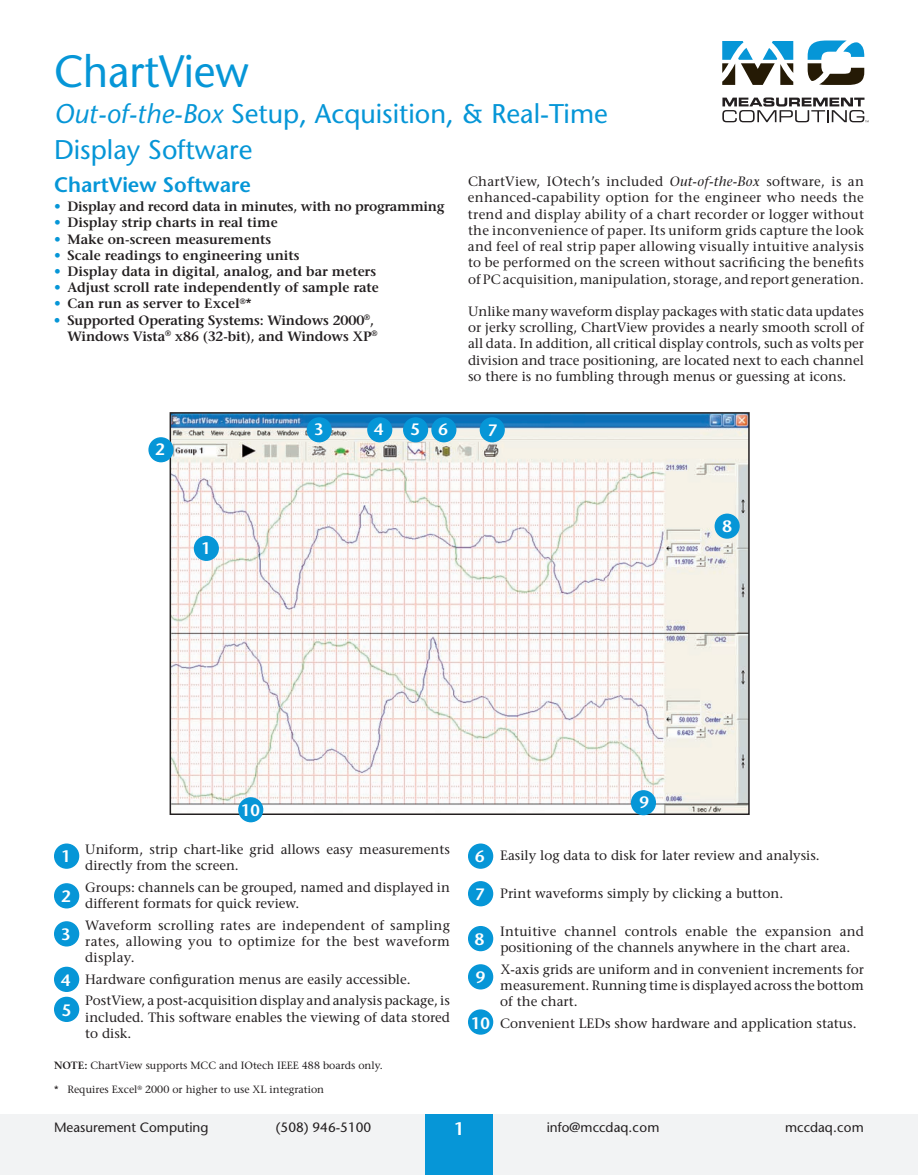
<style>
.page{position:relative;width:918px;height:1175px;background:#fff}
.page>*{position:absolute;margin:0;border:0;box-sizing:border-box;transform-origin:0 0}
.t1{font:45px "Stone Sans";color:#0696d7;scale:.95 1}
.t2{font:27px/36px "Stone Sans";color:#0696d7}
.t3{font:600 21px "Stone Sans";color:#0696d7}
.t4{font:600 18px "Stone Sans";color:#fff}
.t5{font:600 16.5px "Stone Sans";color:#fff}
.t6{font:13.5px/16.2px "Stone Serif";color:#231f20}
.t7{font:600 13.5px/16.2px "Stone Serif";color:#231f20;text-align:right}
.t8{font:13.5px "Stone Sans";color:#231f20}
.t9{font:600 13.5px "Stone Serif";letter-spacing:-.02em;color:#231f20}
.t10{font:10.5px "Stone Serif";color:#231f20}
.s1{font-style:italic}
.s2{color:#0696d7}
.s3{font-weight:600}
</style>
<div class="page">
<svg style="left:722px;top:97px;width:147px;height:25px"></svg>
<svg style="left:722px;top:41px;width:71px;height:44px"></svg>
<svg style="left:808px;top:40px;width:56px;height:45px"></svg>
<div style="left:0;top:1114px;width:918px;height:60px;background:#f2f3f4"></div>
<div style="left:425px;top:1114px;width:68px;height:60px;background:#0696d7"></div>
<img style="left:173px;top:415px;width:574px;height:397px">
<div style="left:170px;top:412px;width:580px;height:403px;border:2px solid #231f20"></div>
<div style="left:55px;top:844px;width:24px;height:24px;background:#0696d7;border-radius:50%"></div>
<div style="left:54px;top:843px;width:25px;height:25px;border:2px solid #0696d7;border-radius:50%"></div>
<div style="left:55px;top:884px;width:24px;height:23px;background:#0696d7;border-radius:50%"></div>
<div style="left:54px;top:883px;width:25px;height:25px;border:2px solid #0696d7;border-radius:50%"></div>
<div style="left:55px;top:922px;width:24px;height:23px;background:#0696d7;border-radius:50%"></div>
<div style="left:54px;top:921px;width:25px;height:25px;border:2px solid #0696d7;border-radius:50%"></div>
<div style="left:55px;top:967px;width:24px;height:24px;background:#0696d7;border-radius:50%"></div>
<div style="left:54px;top:966px;width:25px;height:26px;border:2px solid #0696d7;border-radius:50%"></div>
<div style="left:55px;top:997px;width:24px;height:24px;background:#0696d7;border-radius:50%"></div>
<div style="left:54px;top:996px;width:25px;height:26px;border:2px solid #0696d7;border-radius:50%"></div>
<div style="left:469px;top:844px;width:24px;height:24px;background:#0696d7;border-radius:50%"></div>
<div style="left:468px;top:843px;width:25px;height:25px;border:2px solid #0696d7;border-radius:50%"></div>
<div style="left:469px;top:1010px;width:24px;height:24px;background:#0696d7;border-radius:50%"></div>
<div style="left:468px;top:1009px;width:25px;height:25px;border:2px solid #0696d7;border-radius:50%"></div>
<div style="left:469px;top:965px;width:24px;height:23px;background:#0696d7;border-radius:50%"></div>
<div style="left:468px;top:964px;width:25px;height:25px;border:2px solid #0696d7;border-radius:50%"></div>
<div style="left:469px;top:926px;width:24px;height:24px;background:#0696d7;border-radius:50%"></div>
<div style="left:468px;top:926px;width:25px;height:25px;border:2px solid #0696d7;border-radius:50%"></div>
<div style="left:469px;top:881px;width:24px;height:24px;background:#0696d7;border-radius:50%"></div>
<div style="left:468px;top:881px;width:25px;height:25px;border:2px solid #0696d7;border-radius:50%"></div>
<div style="left:632px;top:791px;width:23px;height:23px;background:#0696d7;border-radius:50%"></div>
<div style="left:631px;top:790px;width:25px;height:25px;border:2px solid #0696d7;border-radius:50%"></div>
<div style="left:432px;top:418px;width:24px;height:23px;background:#0696d7;border-radius:50%"></div>
<div style="left:431px;top:417px;width:25px;height:25px;border:2px solid #0696d7;border-radius:50%"></div>
<div style="left:404px;top:418px;width:23px;height:23px;background:#0696d7;border-radius:50%"></div>
<div style="left:403px;top:417px;width:25px;height:25px;border:2px solid #0696d7;border-radius:50%"></div>
<div style="left:368px;top:418px;width:24px;height:23px;background:#0696d7;border-radius:50%"></div>
<div style="left:367px;top:417px;width:25px;height:25px;border:2px solid #0696d7;border-radius:50%"></div>
<div style="left:307px;top:418px;width:24px;height:23px;background:#0696d7;border-radius:50%"></div>
<div style="left:307px;top:417px;width:25px;height:25px;border:2px solid #0696d7;border-radius:50%"></div>
<div style="left:149px;top:438px;width:24px;height:23px;background:#0696d7;border-radius:50%"></div>
<div style="left:148px;top:437px;width:26px;height:25px;border:2px solid #0696d7;border-radius:50%"></div>
<div style="left:195px;top:536px;width:23px;height:24px;background:#0696d7;border-radius:50%"></div>
<div style="left:194px;top:536px;width:25px;height:25px;border:2px solid #0696d7;border-radius:50%"></div>
<div style="left:715px;top:514px;width:24px;height:24px;background:#0696d7;border-radius:50%"></div>
<div style="left:715px;top:513px;width:25px;height:25px;border:2px solid #0696d7;border-radius:50%"></div>
<div style="left:480px;top:418px;width:24px;height:23px;background:#0696d7;border-radius:50%"></div>
<div style="left:480px;top:417px;width:25px;height:25px;border:2px solid #0696d7;border-radius:50%"></div>
<div style="left:239px;top:798px;width:24px;height:23px;background:#0696d7;border-radius:50%"></div>
<div style="left:238px;top:797px;width:25px;height:25px;border:2px solid #0696d7;border-radius:50%"></div>
<h1 class="t1" style="left:54px;top:43px;width:207px">ChartView</h1>
<h2 class="t2" style="left:54px;top:95px;width:555px"><span class="s1">Out-of-the-Box</span> Setup, Acquisition, &amp; Real-Time<br>Display Software</h2>
<h3 class="t3" style="left:54px;top:172px;width:198px">ChartView Software</h3>
<p class="t9" style="left:54px;top:198px;width:392px"><span class="s2">•</span> Display and record data in minutes, with no programming</p>
<p class="t7" style="left:54px;top:214px;width:225px"><span class="s2">•</span> Display strip charts in real time</p>
<p class="t7" style="left:54px;top:231px;width:219px"><span class="s2">•</span> Make on-screen measurements</p>
<p class="t7" style="left:54px;top:247px;width:247px"><span class="s2">•</span> Scale readings to engineering units</p>
<p class="t7" style="left:54px;top:263px;width:324px"><span class="s2">•</span> Display data in digital, analog, and bar meters</p>
<p class="t7" style="left:54px;top:279px;width:326px"><span class="s2">•</span> Adjust scroll rate independently of sample rate</p>
<p class="t7" style="left:54px;top:295px;width:199px"><span class="s2">•</span> Can run as server to Excel<sup>®</sup>*</p>
<p class="t7" style="left:54px;top:312px;width:325px"><span class="s2">•</span> Supported Operating Systems: Windows 2000<sup>®</sup>,<br>Windows Vista<sup>®</sup> x86 (32-bit), and Windows XP<sup>®</sup></p>
<p class="t5" style="left:155px;top:439px;width:11px">2</p>
<p class="t5" style="left:314px;top:419px;width:11px">3</p>
<p class="t5" style="left:374px;top:419px;width:11px">4</p>
<p class="t5" style="left:411px;top:419px;width:39px">5 6</p>
<p class="t6" style="left:468px;top:173px;width:398px;text-align:justify">ChartView, IOtech’s included <span class="s1">Out-of-the-Box</span> software, is an enhanced-capability option for the engineer who needs the trend and display ability of a chart recorder or logger without the inconvenience of paper. Its uniform grids capture the look and feel of real strip paper allowing visually intuitive analysis to be performed on the screen without sacrificing the benefits of PC acquisition, -manipulation, storage, and report generation.</p>
<p class="t6" style="left:468px;top:303px;width:398px;text-align:justify">Unlike many waveform display packages with static data updates or jerky scrolling, ChartView provides a nearly smooth scroll of all data. In addition, all critical display controls, such as volts per division and trace positioning, are located next to each channel so there is no fumbling through menus or guessing at icons.</p>
<p class="t5" style="left:488px;top:420px;width:11px">7</p>
<p class="t5" style="left:201px;top:538px;width:11px">1</p>
<p class="t5" style="left:723px;top:516px;width:11px">8</p>
<p class="t5" style="left:61px;top:846px;width:11px">1</p>
<p class="t5" style="left:61px;top:886px;width:11px">2</p>
<p class="t5" style="left:61px;top:924px;width:11px">3</p>
<p class="t5" style="left:61px;top:970px;width:11px">4</p>
<p class="t5" style="left:62px;top:999px;width:11px">5</p>
<p class="t5" style="left:241px;top:800px;width:20px">10</p>
<p class="t6" style="left:85px;top:841px;width:366px">Uniform, strip chart-like grid allows easy measurements directly from the screen.</p>
<p class="t6" style="left:85px;top:879px;width:366px">Groups: channels can be grouped, named and displayed in different formats for quick review.</p>
<p class="t6" style="left:85px;top:917px;width:366px;text-align:justify">Waveform scrolling rates are independent of sampling rates, allowing you to optimize for the best waveform display.</p>
<p class="t6" style="left:85px;top:968px;width:366px;line-height:21.6px">Hardware configuration menus are easily accessible.<br>PostView, a post-acquisition display and analysis package, is</p>
<p class="t6" style="left:85px;top:1008px;width:366px">included. This software enables the viewing of data stored to disk.</p>
<p class="t10" style="left:54px;top:1058px;width:330px"><span class="s3">NOTE:</span> ChartView supports MCC and IOtech IEEE 488 boards only.</p>
<p class="t10" style="left:54px;top:1083px;width:272px">* Requires Excel<sup>®</sup> 2000 or higher to use XL integration</p>
<p class="t5" style="left:640px;top:792px;width:11px">9</p>
<p class="t5" style="left:475px;top:846px;width:11px">6</p>
<p class="t5" style="left:475px;top:884px;width:11px">7</p>
<p class="t5" style="left:475px;top:929px;width:11px">8</p>
<p class="t5" style="left:476px;top:967px;width:11px">9</p>
<p class="t5" style="left:471px;top:1012px;width:20px">10</p>
<p class="t6" style="left:500px;top:847px;width:321px">Easily log data to disk for later review and analysis.</p>
<p class="t6" style="left:500px;top:885px;width:284px">Print waveforms simply by clicking a button.</p>
<p class="t6" style="left:500px;top:923px;width:365px">Intuitive channel controls enable the expansion and positioning of the channels anywhere in the chart area.</p>
<p class="t6" style="left:500px;top:960px;width:365px;text-align:justify">X-axis grids are uniform and in convenient increments for measurement. Running time is displayed across the bottom of the chart.</p>
<p class="t6" style="left:500px;top:1014px;width:358px">Convenient LEDs show hardware and application status.</p>
<p class="t8" style="left:54px;top:1118px;width:156px">Measurement Computing</p>
<p class="t8" style="left:276px;top:1118px;width:97px">(508) 946-5100</p>
<h3 class="t4" style="left:454px;top:1117px;width:12px">1</h3>
<p class="t8" style="left:547px;top:1118px;width:114px">info@mccdaq.com</p>
<p class="t8" style="left:785px;top:1118px;width:80px">mccdaq.com</p>
</div>
